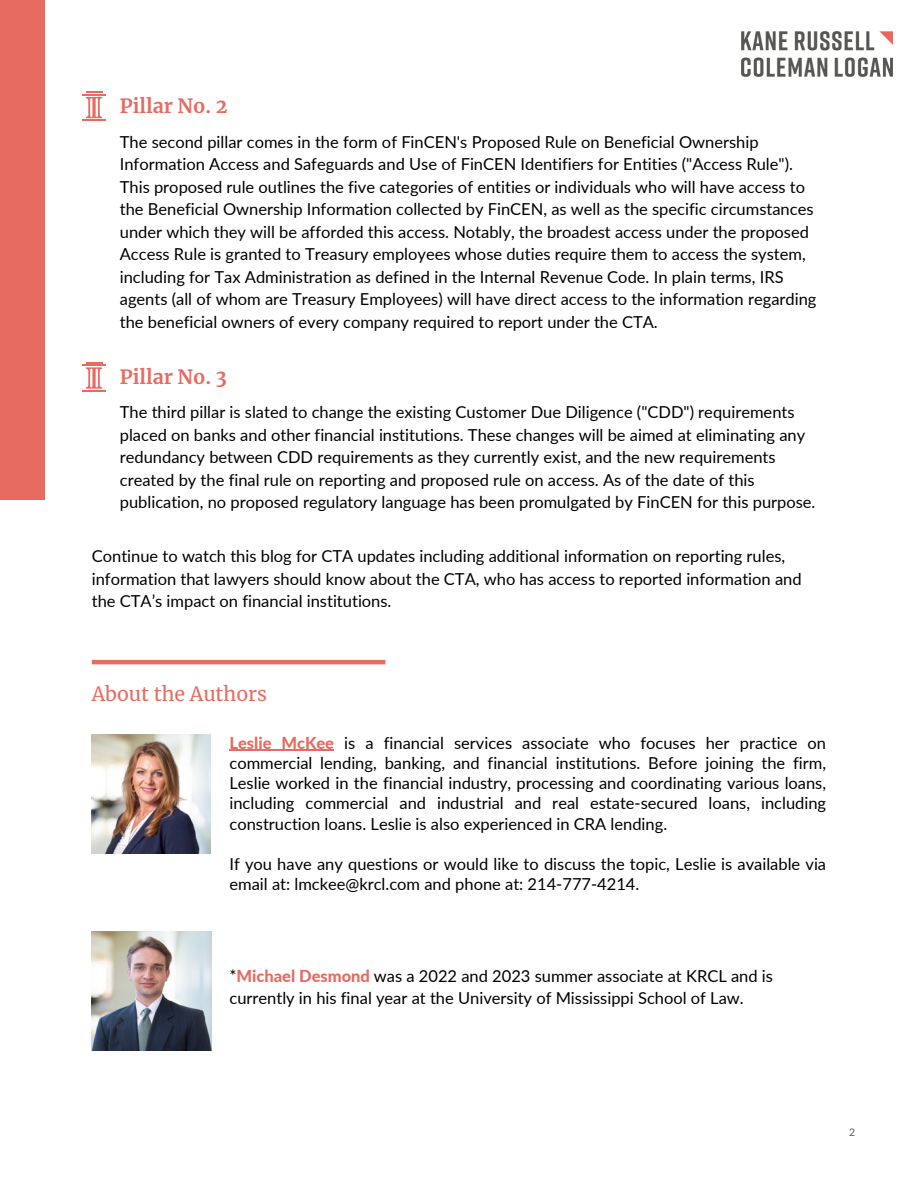
<style>
.page{position:relative;width:918px;height:1188px;background:#fff}
.page>*{position:absolute;margin:0;border:0;box-sizing:border-box;transform-origin:0 0}
.t1{font:700 19.5px "Merriweather";color:#e76b61}
.t2{font:19.5px "Merriweather";color:#e76b61}
.t3{font:16.5px/22.5px "Lato";color:#000}
.t4{font:10.5px "Lato";color:#5d5491}
.s1{font-weight:800;color:#e76b61}
</style>
<div class="page">
<img style="left:741px;top:32px;width:152px;height:45px">
<div style="left:0;top:0;width:45px;height:500px;background:#e76b61"></div>
<img style="left:92px;top:735px;width:119px;height:119px">
<img style="left:92px;top:738px;width:116px;height:116px">
<img style="left:92px;top:931px;width:119px;height:120px">
<hr style="left:229px;top:750px;width:105px;height:1px;background:#e76b61">
<hr style="left:92px;top:660px;width:293px;height:4px;background:#e76b61">
<hr style="left:82px;top:94px;width:24px;height:2px;background:#e76b61">
<hr style="left:82px;top:119px;width:24px;height:2px;background:#e76b61">
<svg style="left:86px;top:92px;width:16px;height:26px"></svg>
<hr style="left:82px;top:390px;width:24px;height:2px;background:#e76b61">
<svg style="left:82px;top:362px;width:24px;height:27px"></svg>
<p class="t1" style="left:120px;top:94px;width:109px">Pillar No. 2</p>
<p class="t3" style="left:120px;top:130px;width:698px">The second pillar comes in the form of FinCEN's Proposed Rule on Beneficial Ownership Information Access and Safeguards and Use of FinCEN Identifiers for Entities ("Access Rule").<br>This proposed rule outlines the five categories of entities or individuals who will have access to the Beneficial Ownership Information collected by FinCEN, as well as the specific circumstances under which they will be afforded this access. Notably, the broadest access under the proposed Access Rule is granted to Treasury employees whose duties require them to access the system, including for Tax Administration as defined in the Internal Revenue Code. In plain terms, IRS agents (all of whom are Treasury Employees) will have direct access to the information regarding the beneficial owners of every company required to report under the CTA.</p>
<p class="t1" style="left:120px;top:364px;width:109px">Pillar No. 3</p>
<p class="t3" style="left:120px;top:401px;width:697px">The third pillar is slated to change the existing Customer Due Diligence ("CDD") requirements placed on banks and other financial institutions. These changes will be aimed at eliminating any redundancy between CDD requirements as they currently exist, and the new requirements created by the final rule on reporting and proposed rule on access. As of the date of this publication, no proposed regulatory language has been promulgated by FinCEN for this purpose.</p>
<p class="t3" style="left:92px;top:545px;width:711px">Continue to watch this blog for CTA updates including additional information on reporting rules, information that lawyers should know about the CTA, who has access to reported information and the CTA’s impact on financial institutions.</p>
<p class="t2" style="left:92px;top:681px;width:177px">About the Authors</p>
<p class="t3" style="left:229px;top:732px;width:598px;line-height:20.2px;text-align:justify"><span class="s1">Leslie McKee</span> is a financial services associate who focuses her practice on commercial lending, banking, and financial institutions. Before joining the firm, Leslie worked in the financial industry, processing and coordinating various loans, including commercial and industrial and real estate-secured loans, including construction loans. Leslie is also experienced in CRA lending.</p>
<p class="t3" style="left:229px;top:854px;width:598px;line-height:20.2px">If you have any questions or would like to discuss the topic, Leslie is available via email at: lmckee@krcl.com and phone at: 214-777-4214.</p>
<p class="t3" style="left:229px;top:964px;width:545px">*<span class="s1">Michael Desmond</span> was a 2022 and 2023 summer associate at KRCL and is currently in his final year at the University of Mississippi School of Law.</p>
<p class="t4" style="left:849px;top:1126px;width:8px">2</p>
</div>
